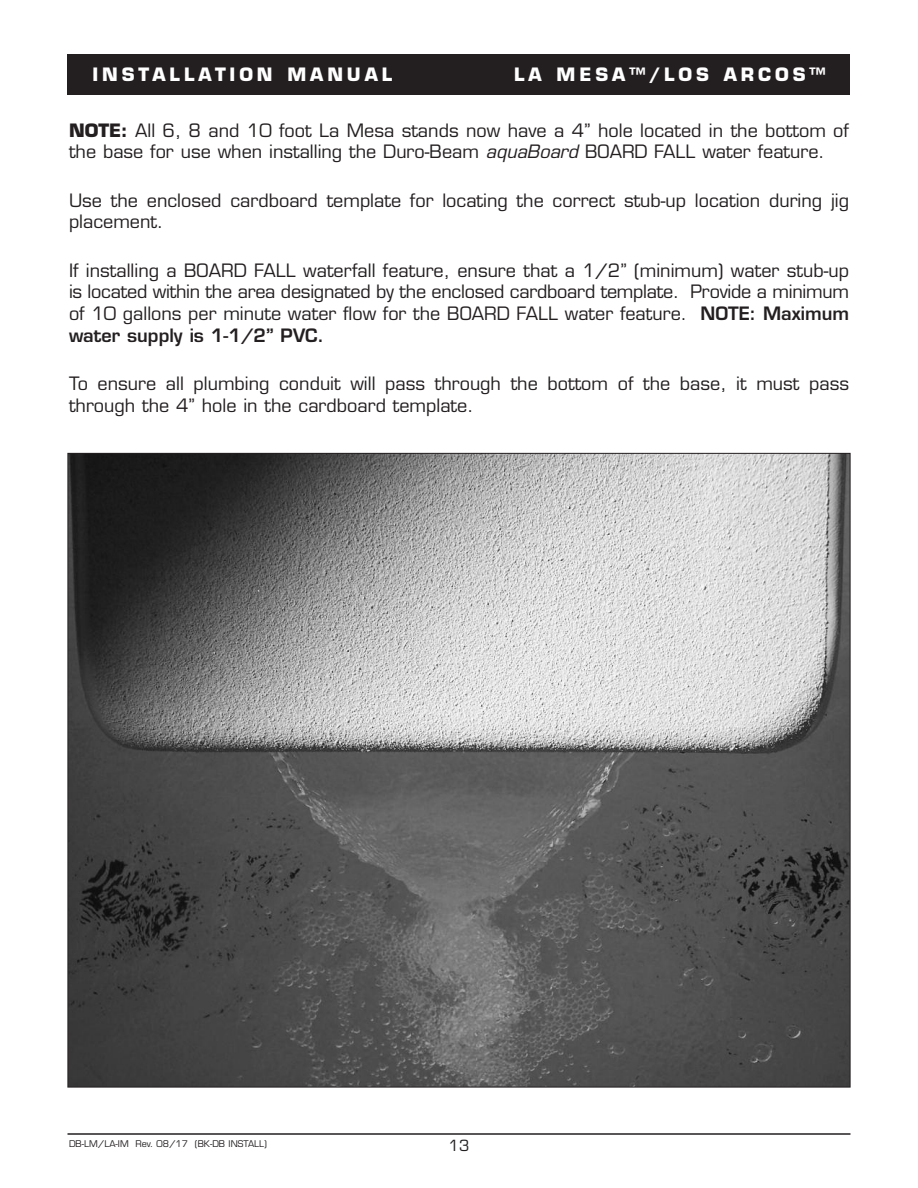
<style>
.page{position:relative;width:918px;height:1188px;background:#fff}
.page>*{position:absolute;margin:0;border:0;box-sizing:border-box;transform-origin:0 0}
.t1{font:18px/21.6px "Eurostile";color:#231f20}
.t2{font:700 18px "Eurostile";letter-spacing:.215em;color:#fff}
.t3{font:15px "Eurostile";color:#231f20}
.t4{font:9px "Eurostile";color:#231f20}
.s1{font-weight:700}
.s2{font-style:italic}
.s3{font-weight:600}
</style>
<div class="page">
<div style="left:68px;top:54px;width:782px;height:40px;background:#231f20"></div>
<hr style="left:68px;top:1133px;width:782px;height:2px;background:#231f20">
<img style="left:70px;top:455px;width:778px;height:630px">
<p class="t2" style="left:92px;top:67px;width:301px">INSTALLATION MANUAL</p>
<p class="t2" style="left:514px;top:67px;width:312px">LA MESA™/LOS ARCOS™</p>
<p class="t1" style="left:69px;top:121px;width:781px"><span class="s1">NOTE:</span> All 6, 8 and 10 foot La Mesa stands now have a 4” hole located in the bottom of the base for use when installing the Duro-Beam <span class="s2">aquaBoard</span> BOARD FALL water feature.</p>
<p class="t1" style="left:69px;top:191px;width:782px">Use the enclosed cardboard template for locating the correct stub-up location during jig placement.</p>
<p class="t1" style="left:69px;top:261px;width:782px;text-align:justify">If installing a BOARD FALL waterfall feature, ensure that a 1/2” (minimum) water stub-up is located within the area designated by the enclosed cardboard template. Provide a minimum of 10 gallons per minute water flow for the BOARD FALL water feature. <span class="s3">NOTE: Maximum water supply is 1-1/2” PVC.</span></p>
<p class="t1" style="left:69px;top:375px;width:781px">To ensure all plumbing conduit will pass through the bottom of the base, it must pass through the 4” hole in the cardboard template.</p>
<p class="t4" style="left:69px;top:1140px;width:200px">DB-LM/LA-IM Rev. 08/17 (BK-DB INSTALL)</p>
<p class="t3" style="left:449px;top:1140px;width:22px">13</p>
</div>
